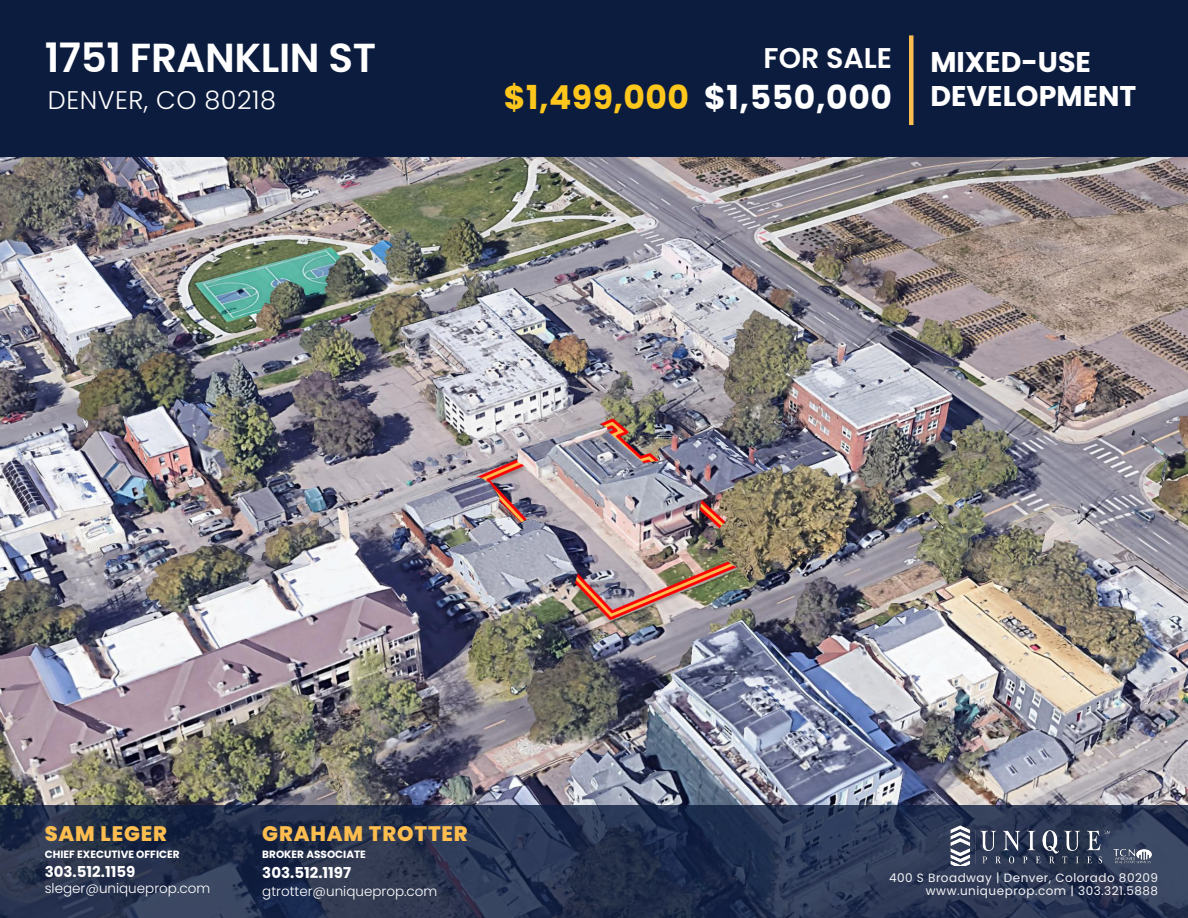
<style>
.page{position:relative;width:1188px;height:918px;background:#fff}
.page>*{position:absolute;margin:0;border:0;box-sizing:border-box;transform-origin:0 0}
.t1{font:600 40.5px "Poppins";letter-spacing:-.01em;color:#fff}
.t2{font:700 33px "Poppins";letter-spacing:.02em;color:#ffc71c}
.t3{font:700 28.5px/34.2px "Poppins";color:#fff}
.t4{font:600 28.5px "Poppins";color:#fff}
.t5{font:300 25.5px "Poppins";letter-spacing:.02em;color:#fff}
.t6{font:800 21px "Poppins";letter-spacing:.04em;color:#fdbe4f}
.t7{font:700 15px "Poppins";color:#fff}
.t8{font:300 13.5px "Poppins";color:#fff}
.t9{font:12px/13.5px "Poppins";letter-spacing:.04em;color:#f5f5f7;text-align:right}
.t10{font:700 10.5px "Poppins";color:#fff}
.s1{color:#fff}
</style>
<div class="page">
<img style="left:0;top:156px;width:1188px;height:650px">
<div style="left:0;top:0;width:1188px;height:156px;background:#0c1c3e"></div>
<svg style="left:0;top:806px;width:1188px;height:112px;background:#27334f"></svg>
<img style="left:947px;top:825px;width:207px;height:41px">
<div style="left:909px;top:35px;width:5px;height:90px;background:#fdbe4f"></div>
<h1 class="t1" style="left:45px;top:34px;width:333px">1751 FRANKLIN ST</h1>
<h3 class="t5" style="left:48px;top:85px;width:230px">DENVER, CO 80218</h3>
<h3 class="t4" style="left:764px;top:42px;width:130px">FOR SALE</h3>
<h2 class="t2" style="left:504px;top:78px;width:390px">$1,499,000 <span class="s1">$1,550,000</span></h2>
<h3 class="t3" style="left:930px;top:45px;width:207px">MIXED-USE<br>DEVELOPMENT</h3>
<h3 class="t6" style="left:45px;top:821px;width:124px">SAM LEGER</h3>
<p class="t10" style="left:45px;top:848px;width:136px">CHIEF EXECUTIVE OFFICER</p>
<p class="t7" style="left:45px;top:863px;width:92px">303.512.1159</p>
<p class="t8" style="left:45px;top:881px;width:167px">sleger@uniqueprop.com</p>
<h3 class="t6" style="left:262px;top:822px;width:207px">GRAHAM TROTTER</h3>
<p class="t10" style="left:262px;top:848px;width:105px">BROKER ASSOCIATE</p>
<p class="t7" style="left:262px;top:864px;width:90px">303.512.1197</p>
<p class="t8" style="left:262px;top:884px;width:177px">gtrotter@uniqueprop.com</p>
<p class="t9" style="left:889px;top:871px;width:270px">400 S Broadway | Denver, Colorado 80209 www.uniqueprop.com | 303.321.5888</p>
</div>
